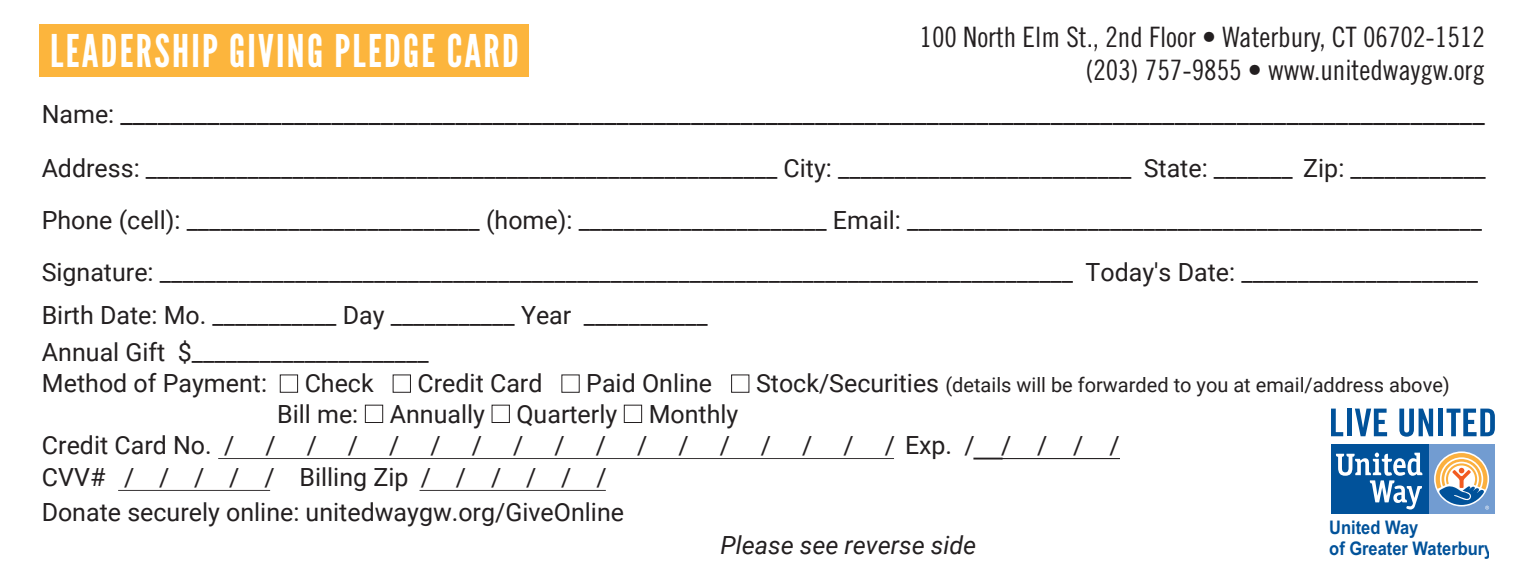
<style>
.page{position:relative;width:1530px;height:585px;background:#fff}
.page>*{position:absolute;margin:0;border:0;box-sizing:border-box;transform-origin:0 0}
.t1{font:45px "League Gothic";letter-spacing:.05em;color:#fff}
.t2{font:28px/33.8px "Trade Gothic Cond Eighteen";color:#231f20;text-align:right}
.t3{font:27.5px "Roboto";color:#231f20}
.t4{font:25px/51.8px "Roboto";color:#231f20}
.t5{font:italic 25px "Roboto";color:#231f20}
.t6{font:700 18.75px/20.5px "Arial";color:#01529a;scale:.88 1}
.s1{font-size:25px}
.s2{color:#fff}
.s3{font-size:20px}
</style>
<div class="page">
<svg style="left:1331px;top:409px;width:12px;height:27px"></svg>
<div style="left:1347px;top:409px;width:5px;height:27px;background:#01529a"></div>
<svg style="left:1355px;top:409px;width:32px;height:27px"></svg>
<svg style="left:1399px;top:409px;width:34px;height:28px"></svg>
<div style="left:1438px;top:409px;width:5px;height:27px;background:#01529a"></div>
<svg style="left:1447px;top:409px;width:48px;height:27px"></svg>
<div style="left:1428px;top:445px;width:67px;height:69px;background:#729cd1"></div>
<div style="left:1331px;top:445px;width:97px;height:69px;background:#01529a"></div>
<svg style="left:1336px;top:453px;width:86px;height:57px"></svg>
<svg style="left:1436px;top:453px;width:53px;height:57px"></svg>
<hr style="left:118px;top:490px;width:152px;height:1px;background:#231f20">
<hr style="left:420px;top:490px;width:186px;height:1px;background:#231f20">
<hr style="left:1001px;top:458px;width:119px;height:1px;background:#231f20">
<hr style="left:973px;top:458px;width:30px;height:1px;background:#231f20">
<hr style="left:218px;top:458px;width:676px;height:1px;background:#231f20">
<div style="left:40px;top:24px;width:489px;height:53px;background:#fcb53d"></div>
<h1 class="t1" style="left:50px;top:26px;width:470px">LEADERSHIP GIVING PLEDGE CARD</h1>
<p class="t2" style="left:920px;top:22px;width:567px">100 North Elm St., 2nd Floor • Waterbury, CT 06702-1512 (203) 757-9855 • www.unitedwaygw.org</p>
<p class="t3" style="left:42px;top:94px;width:1445px"><span class="s1">Name:</span> ______________________________________________________________________________________________________________</p>
<p class="t4" style="left:42px;top:142px;width:1446px">Address: ________________________________________________________ City: __________________________ State: _______ Zip: ____________<br>Phone (cell): __________________________ (home): ______________________ Email: ___________________________________________________<br>Signature: _________________________________________________________________________________ Today's Date: _____________________</p>
<p class="t4" style="left:42px;top:295px;width:667px;line-height:37px">Birth Date: Mo. ___________ Day ___________ Year ___________<br>Annual Gift $_____________________</p>
<p class="t4" style="left:42px;top:357px;width:1409px">Method of Payment: <span class="s2">■</span> Check <span class="s2">■</span> Credit Card <span class="s2">■</span> Paid Online <span class="s2">■</span> Stock/Securities <span class="s3">(details will be forwarded to you at email/address above)</span></p>
<p class="t4" style="left:277px;top:387px;width:463px">Bill me: <span class="s2">■</span> Annually <span class="s2">■</span> Quarterly <span class="s2">■</span> Monthly</p>
<p class="t4" style="left:42px;top:419px;width:1079px">Credit Card No. / / / / / / / / / / / / / / / / / Exp. / / / / /</p>
<p class="t4" style="left:42px;top:450px;width:566px">CVV# / / / / / Billing Zip / / / / / /</p>
<p class="t4" style="left:42px;top:486px;width:584px">Donate securely online: unitedwaygw.org/GiveOnline</p>
<p class="t5" style="left:720px;top:528px;width:257px">Please see reverse side</p>
<p class="t6" style="left:1329px;top:518px;width:188px">United Way<br>of Greater Waterbury</p>
</div>
